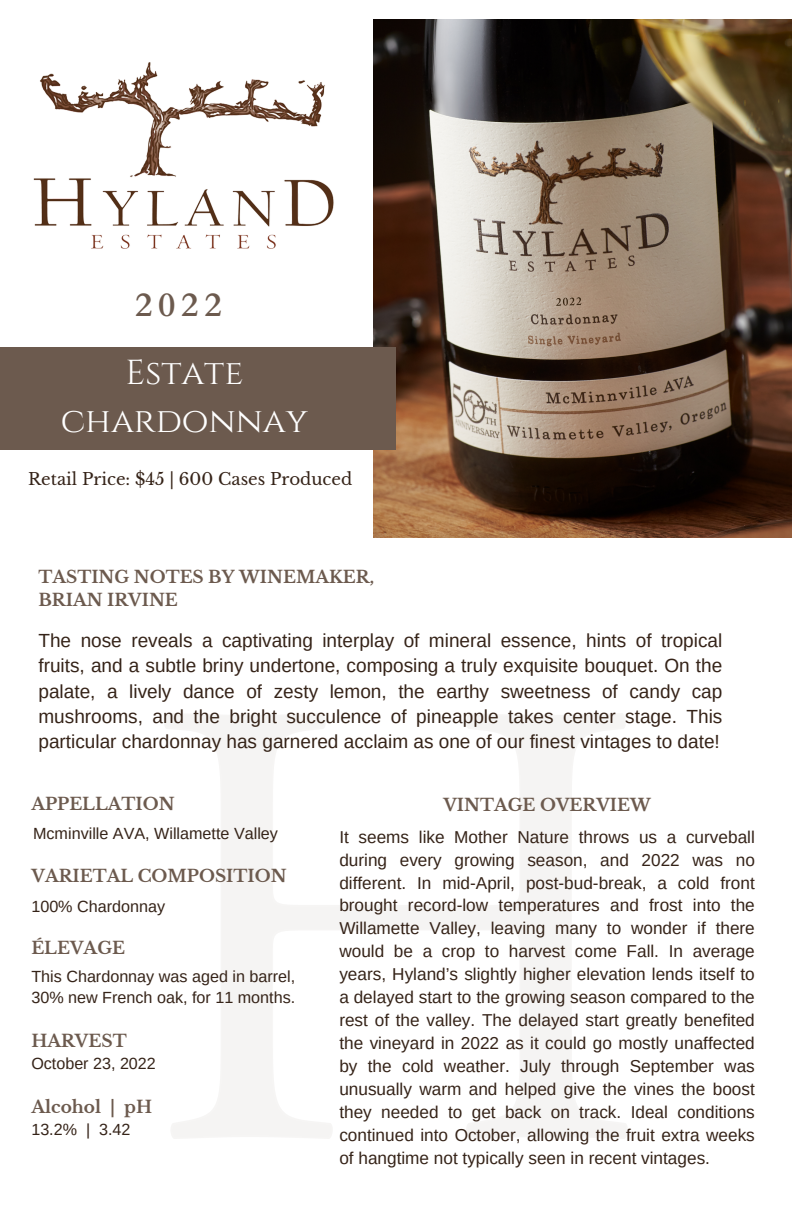
<style>
.page{position:relative;width:792px;height:1224px;background:#fff}
.page>*{position:absolute;margin:0;border:0;box-sizing:border-box;transform-origin:0 0}
.t1{font:34.6px/47.6px "Cinzel";color:#fff;text-align:center}
.t2{font:700 33.8px "Cardo";color:#6c5a4e}
.t3{font:19px/25.4px "Arimo";color:#352318;text-align:justify}
.t4{font:17.2px/23px "Arimo";color:#352318;text-align:justify}
.t5{font:700 17px/23.2px "Libre Baskerville";color:#6c5a4e}
.t6{font:16.6px "Libre Baskerville";color:#352318}
.t7{font:16.2px "Arimo";color:#352318}
</style>
<div class="page">
<img style="left:33px;top:62px;width:301px;height:187px">
<img style="left:373px;top:20px;width:419px;height:517px">
<div style="left:0;top:347px;width:396px;height:103px;background:#6c5a4e"></div>
<p class="t2" style="left:135px;top:283px;width:88px">2022</p>
<p class="t1" style="left:61px;top:350px;width:249px">Estate chardonnay</p>
<p class="t6" style="left:28px;top:469px;width:326px">Retail Price: $45 | 600 Cases Produced</p>
<p class="t5" style="left:38px;top:565px;width:337px">TASTING NOTES BY WINEMAKER,<br>BRIAN IRVINE</p>
<p class="t3" style="left:38px;top:627px;width:685px">The nose reveals a captivating interplay of mineral essence, hints of tropical fruits, and a subtle briny undertone, composing a truly exquisite bouquet. On the palate, a lively dance of zesty lemon, the earthy sweetness of candy cap mushrooms, and the bright succulence of pineapple takes center stage. This particular chardonnay has garnered acclaim as one of our finest vintages to date!</p>
<p class="t5" style="left:31px;top:793px;width:145px">APPELLATION</p>
<p class="t7" style="left:33px;top:825px;width:246px">Mcminville AVA, Willamette Valley</p>
<p class="t5" style="left:31px;top:864px;width:257px">VARIETAL COMPOSITION</p>
<p class="t7" style="left:31px;top:897px;width:135px">100% Chardonnay</p>
<p class="t5" style="left:31px;top:937px;width:95px">ÉLEVAGE</p>
<p class="t7" style="left:31px;top:967px;width:265px">This Chardonnay was aged in barrel,</p>
<p class="t7" style="left:31px;top:989px;width:265px">30% new French oak, for 11 months.</p>
<p class="t5" style="left:31px;top:1029px;width:97px">HARVEST</p>
<p class="t7" style="left:31px;top:1055px;width:126px">October 23, 2022</p>
<p class="t5" style="left:31px;top:1095px;width:122px">Alcohol | pH</p>
<p class="t7" style="left:31px;top:1121px;width:101px">13.2% | 3.42</p>
<p class="t5" style="left:443px;top:793px;width:209px">VINTAGE OVERVIEW</p>
<p class="t4" style="left:339px;top:825px;width:417px">It seems like Mother Nature throws us a curveball during every growing season, and 2022 was no different. In mid-April, post-bud-break, a cold front brought record-low temperatures and frost into the Willamette Valley, leaving many to wonder if there would be a crop to harvest come Fall. In average years, Hyland’s slightly higher elevation lends itself to a delayed start to the growing season compared to the rest of the valley. The delayed start greatly benefited the vineyard in 2022 as it could go mostly unaffected by the cold weather. July through September was unusually warm and helped give the vines the boost they needed to get back on track. Ideal conditions continued into October, allowing the fruit extra weeks of hangtime not typically seen in recent vintages.</p>
</div>
